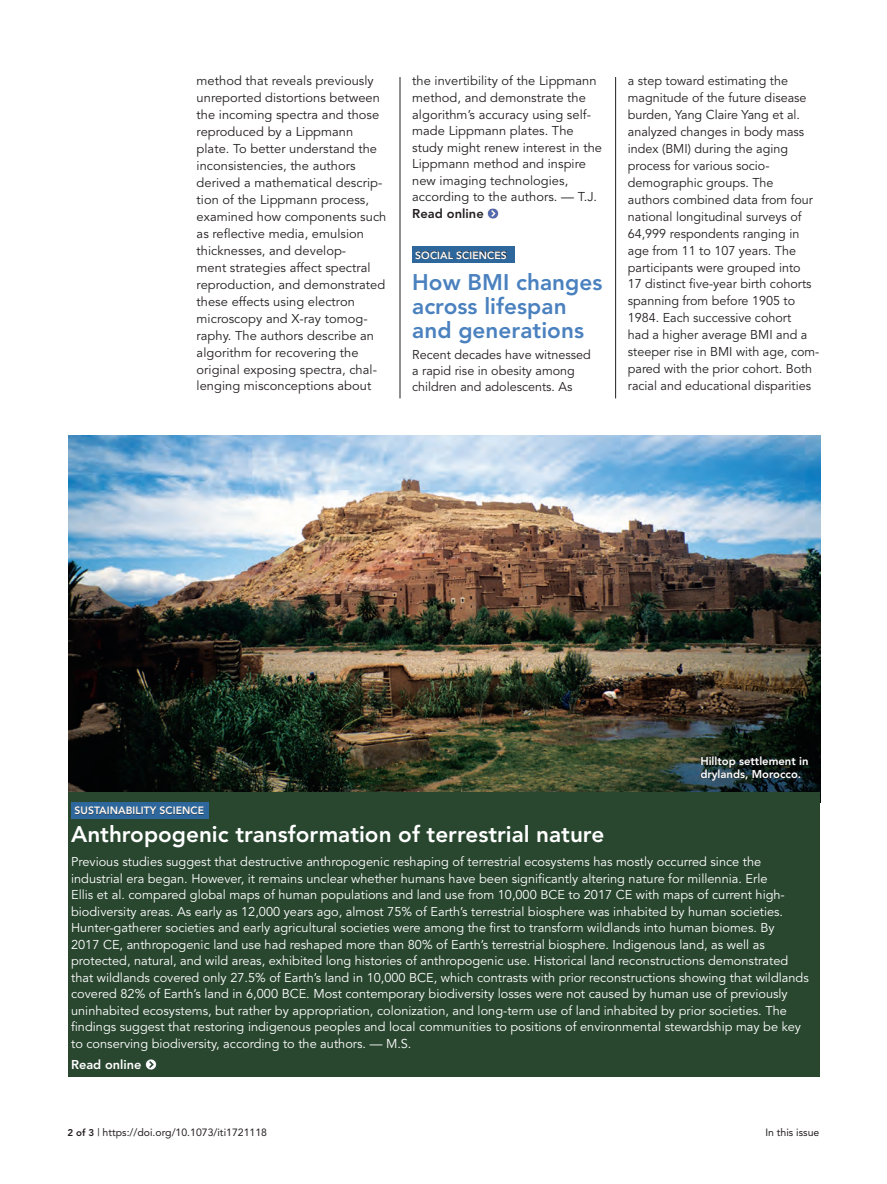
<style>
.page{position:relative;width:887px;height:1184px;background:#fff}
.page>*{position:absolute;margin:0;border:0;box-sizing:border-box;transform-origin:0 0}
.para{font:800 22.5px "Avenir";color:#fff}
.para-2{font:800 22.5px/24px "Avenir";letter-spacing:.005em;color:#4a81be}
.para-3{font:12.75px/17px "Avenir";letter-spacing:.005em;color:#231f20}
.para-4{font:12.75px/16.5px "Avenir";color:#fff}
.para-5{font:800 12.75px "Avenir";letter-spacing:.005em;color:#231f20}
.para-6{font:800 12.75px "Avenir";color:#fff}
.t1{font:800 11.25px/12.8px "Avenir";color:#fff}
.Running_Footer{font:10.5px "Avenir";color:#231f20}
.para-7{font:800 10.5px "Avenir";color:#fff}
.s1{font-weight:800;font-size:9.75px}
</style>
<div class="page">
<img style="left:68px;top:435px;width:752px;height:357px">
<div style="left:68px;top:792px;width:752px;height:284px;background:#29462f"></div>
<hr style="left:400px;top:77px;width:1px;height:321px;background:#231f20">
<hr style="left:615px;top:77px;width:1px;height:321px;background:#231f20">
<div style="left:412px;top:246px;width:102px;height:17px;background:#2e679b"></div>
<svg style="left:416px;top:251px;width:90px;height:8px"></svg>
<svg style="left:700px;top:756px;width:107px;height:24px;background:#152020"></svg>
<div style="left:72px;top:802px;width:137px;height:17px;background:#2e679b"></div>
<svg style="left:75px;top:807px;width:129px;height:7px"></svg>
<svg style="left:145px;top:1059px;width:12px;height:10px"></svg>
<svg style="left:487px;top:208px;width:12px;height:11px"></svg>
<p class="para-3" style="left:196px;top:73px;width:191px">method that reveals previously unreported distortions between the incoming spectra and those reproduced by a Lippmann plate. To better understand the inconsistencies, the authors derived a mathematical descrip&shy;tion of the Lippmann process, examined how components such as reflective media, emulsion thicknesses, and develop-<br>ment strategies affect spectral reproduction, and demonstrated these effects using electron microscopy and X-ray tomog&shy;raphy. The authors describe an algorithm for recovering the original exposing spectra, chal&shy;lenging misconceptions about</p>
<p class="para-3" style="left:412px;top:73px;width:191px;line-height:16.5px">the invertibility of the Lippmann method, and demonstrate the algorithm’s accuracy using self&shy;made Lippmann plates. The study might renew interest in the<br>Lippmann method and inspire new imaging technologies, according to the authors. — T.J.</p>
<p class="para-5" style="left:412px;top:204px;width:73px">Read online</p>
<p class="para-7" style="left:415px;top:247px;width:93px">SOCIAL SCIENCES</p>
<p class="para-2" style="left:412px;top:271px;width:192px">How BMI changes across lifespan and generations</p>
<p class="para-3" style="left:412px;top:347px;width:180px;line-height:16.2px">Recent decades have witnessed a rapid rise in obesity among children and adolescents. As</p>
<p class="para-3" style="left:627px;top:73px;width:193px">a step toward estimating the magnitude of the future disease burden, Yang Claire Yang et al. analyzed changes in body mass index (BMI) during the aging process for various socio&shy;demographic groups. The<br>authors combined data from four national longitudinal surveys of<br>64,999 respondents ranging in age from 11 to 107 years. The participants were grouped into<br>17 distinct five-year birth cohorts spanning from before 1905 to<br>1984. Each successive cohort<br>had a higher average BMI and a steeper rise in BMI with age, com&shy;pared with the prior cohort. Both racial and educational disparities</p>
<p class="para-7" style="left:75px;top:803px;width:131px">SUSTAINABILITY SCIENCE</p>
<p class="t1" style="left:700px;top:755px;width:110px">Hilltop settlement in drylands, Morocco.</p>
<p class="para" style="left:71px;top:817px;width:534px">Anthropogenic transformation of terrestrial nature</p>
<p class="para-4" style="left:71px;top:854px;width:739px">Previous studies suggest that destructive anthropogenic reshaping of terrestrial ecosystems has mostly occurred since the industrial era began. However, it remains unclear whether humans have been significantly altering nature for millennia. Erle<br>Ellis et al. compared global maps of human populations and land use from 10,000 BCE to 2017 CE with maps of current high&shy;biodiversity areas. As early as 12,000 years ago, almost 75% of Earth’s terrestrial biosphere was inhabited by human societies.<br>Hunter-gatherer societies and early agricultural societies were among the first to transform wildlands into human biomes. By<br>2017 CE, anthropogenic land use had reshaped more than 80% of Earth’s terrestrial biosphere. Indigenous land, as well as protected, natural, and wild areas, exhibited long histories of anthropogenic use. Historical land reconstructions demonstrated that wildlands covered only 27.5% of Earth’s land in 10,000 BCE, which contrasts with prior reconstructions showing that wildlands covered 82% of Earth’s land in 6,000 BCE. Most contemporary biodiversity losses were not caused by human use of previously uninhabited ecosystems, but rather by appropriation, colonization, and long-term use of land inhabited by prior societies. The findings suggest that restoring indigenous peoples and local communities to positions of environmental stewardship may be key to conserving biodiversity, according to the authors. — M.S.</p>
<p class="para-6" style="left:71px;top:1054px;width:72px">Read online</p>
<p class="Running_Footer" style="left:68px;top:1126px;width:201px"><span class="s1">2 of 3</span> | https://doi.org/10.1073/iti1721118</p>
<p class="Running_Footer" style="left:765px;top:1126px;width:56px">In this issue</p>
</div>
